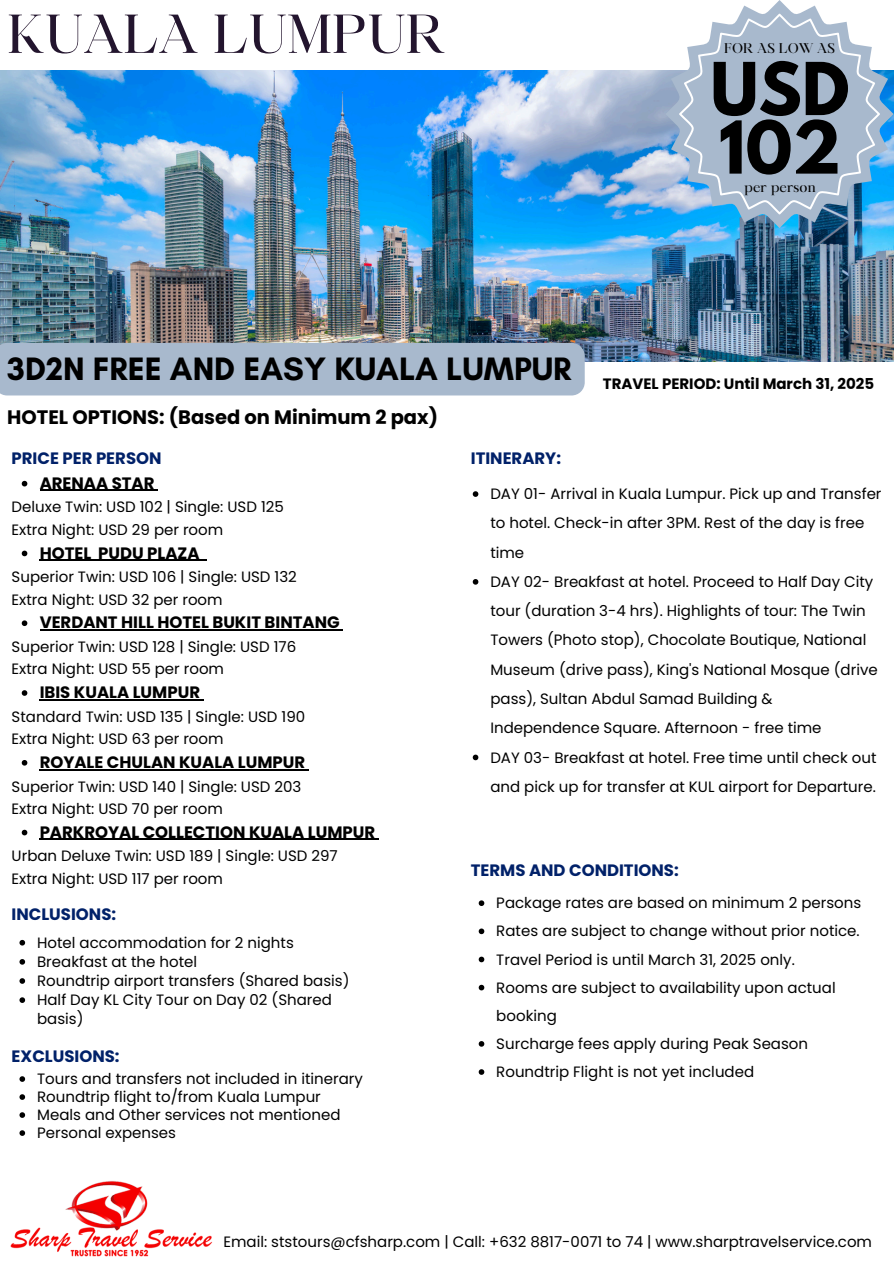
<style>
.page{position:relative;width:894px;height:1264px;background:#fff}
.page>*{position:absolute;margin:0;border:0;box-sizing:border-box;transform-origin:0 0}
.t1{font:700 64.5px/58.5px "League Spartan";color:#000}
.t2{font:52.5px "Maharlika";color:#23152e}
.t3{font:700 33px "Glacial Indifference";color:#000}
.t4{font:700 19.5px "Poppins";color:#000}
.t5{font:700 16.5px "Poppins";color:#000}
.t6{font:700 16.5px "Poppins";color:#012169}
.t7{font:15px/29.2px "Poppins";color:#000}
.t8{font:700 15px "Poppins";color:#000}
.t9{font:13.5px "Maharlika";color:#000}
</style>
<div class="page">
<img style="left:0;top:70px;width:893px;height:291px">
<img style="left:665px;top:0;width:228px;height:228px">
<svg style="left:678px;top:14px;width:201px;height:200px;background:#abbfd3"></svg>
<img style="left:10px;top:1181px;width:203px;height:76px">
<div style="left:0;top:343px;width:584px;height:52px;background:#a8b9cd"></div>
<svg style="left:478px;top:900px;width:6px;height:6px"></svg>
<svg style="left:478px;top:928px;width:6px;height:6px"></svg>
<svg style="left:478px;top:956px;width:6px;height:6px"></svg>
<svg style="left:478px;top:984px;width:6px;height:6px"></svg>
<svg style="left:478px;top:1041px;width:6px;height:5px"></svg>
<svg style="left:478px;top:1069px;width:6px;height:5px"></svg>
<svg style="left:22px;top:481px;width:5px;height:5px"></svg>
<hr style="left:40px;top:490px;width:114px;height:1px;background:#000">
<svg style="left:22px;top:550px;width:5px;height:6px"></svg>
<hr style="left:40px;top:559px;width:51px;height:1px;background:#000">
<hr style="left:98px;top:559px;width:102px;height:1px;background:#000">
<svg style="left:22px;top:620px;width:5px;height:6px"></svg>
<hr style="left:40px;top:629px;width:299px;height:1px;background:#000">
<svg style="left:22px;top:690px;width:5px;height:5px"></svg>
<hr style="left:40px;top:699px;width:160px;height:1px;background:#000">
<svg style="left:22px;top:760px;width:5px;height:5px"></svg>
<hr style="left:40px;top:769px;width:265px;height:1px;background:#000">
<svg style="left:22px;top:829px;width:5px;height:6px"></svg>
<hr style="left:40px;top:838px;width:335px;height:1px;background:#000">
<svg style="left:472px;top:491px;width:6px;height:6px"></svg>
<svg style="left:472px;top:579px;width:6px;height:5px"></svg>
<svg style="left:472px;top:754px;width:6px;height:6px"></svg>
<svg style="left:19px;top:939px;width:6px;height:6px"></svg>
<svg style="left:19px;top:959px;width:6px;height:5px"></svg>
<svg style="left:19px;top:978px;width:6px;height:5px"></svg>
<svg style="left:19px;top:997px;width:6px;height:5px"></svg>
<svg style="left:19px;top:1076px;width:6px;height:5px"></svg>
<svg style="left:19px;top:1094px;width:6px;height:5px"></svg>
<svg style="left:19px;top:1112px;width:6px;height:5px"></svg>
<svg style="left:19px;top:1130px;width:6px;height:5px"></svg>
<p class="t2" style="left:7px;top:13px;width:439px">KUALA LUMPUR</p>
<h1 class="t9" style="left:723px;top:42px;width:112px">FOR AS LOW AS</h1>
<h2 class="t1" style="left:710px;top:68px;width:140px">USD<br>102</h2>
<p class="t9" style="left:744px;top:182px;width:73px">per person</p>
<h3 class="t3" style="left:7px;top:348px;width:565px">3D2N FREE AND EASY KUALA LUMPUR</h3>
<p class="t4" style="left:7px;top:403px;width:432px">HOTEL OPTIONS: (Based on Minimum 2 pax)</p>
<p class="t8" style="left:602px;top:373px;width:273px">TRAVEL PERIOD: Until March 31, 2025</p>
<p class="t6" style="left:12px;top:446px;width:151px">PRICE PER PERSON</p>
<p class="t5" style="left:40px;top:471px;width:116px">ARENAA STAR</p>
<p class="t7" style="left:12px;top:492px;width:274px">Deluxe Twin: USD 102 | Single: USD 125</p>
<p class="t7" style="left:12px;top:515px;width:213px">Extra Night: USD 29 per room</p>
<p class="t5" style="left:40px;top:541px;width:161px">HOTEL PUDU PLAZA</p>
<p class="t7" style="left:12px;top:562px;width:287px">Superior Twin: USD 106 | Single: USD 132</p>
<p class="t7" style="left:12px;top:584px;width:212px">Extra Night: USD 32 per room</p>
<p class="t5" style="left:40px;top:611px;width:301px">VERDANT HILL HOTEL BUKIT BINTANG</p>
<p class="t7" style="left:12px;top:632px;width:286px">Superior Twin: USD 128 | Single: USD 176</p>
<p class="t7" style="left:12px;top:654px;width:214px">Extra Night: USD 55 per room</p>
<p class="t5" style="left:40px;top:680px;width:162px">IBIS KUALA LUMPUR</p>
<p class="t7" style="left:12px;top:701px;width:295px">Standard Twin: USD 135 | Single: USD 190</p>
<p class="t7" style="left:12px;top:724px;width:213px">Extra Night: USD 63 per room</p>
<p class="t5" style="left:40px;top:750px;width:267px">ROYALE CHULAN KUALA LUMPUR</p>
<h5 class="t7" style="left:12px;top:771px;width:291px">Superior Twin: USD 140 | Single: USD 203</h5>
<p class="t7" style="left:12px;top:794px;width:213px">Extra Night: USD 70 per room</p>
<p class="t5" style="left:40px;top:820px;width:337px">PARKROYAL COLLECTION KUALA LUMPUR</p>
<p class="t7" style="left:12px;top:841px;width:327px">Urban Deluxe Twin: USD 189 | Single: USD 297</p>
<h5 class="t7" style="left:12px;top:863px;width:213px">Extra Night: USD 117 per room</h5>
<p class="t6" style="left:12px;top:903px;width:106px">INCLUSIONS:</p>
<h5 class="t7" style="left:37px;top:927px;width:258px">Hotel accommodation for 2 nights</h5>
<p class="t7" style="left:37px;top:947px;width:161px">Breakfast at the hotel</p>
<p class="t7" style="left:37px;top:966px;width:314px">Roundtrip airport transfers (Shared basis)</p>
<p class="t7" style="left:37px;top:990px;width:296px;line-height:19.2px">Half Day KL City Tour on Day 02 (Shared basis)</p>
<p class="t6" style="left:12px;top:1044px;width:109px">EXCLUSIONS:</p>
<h5 class="t7" style="left:37px;top:1064px;width:327px">Tours and transfers not included in itinerary</h5>
<p class="t7" style="left:37px;top:1082px;width:285px">Roundtrip flight to/from Kuala Lumpur</p>
<p class="t7" style="left:37px;top:1100px;width:305px">Meals and Other services not mentioned</p>
<p class="t7" style="left:37px;top:1118px;width:140px">Personal expenses</p>
<p class="t6" style="left:470px;top:446px;width:92px">ITINERARY:</p>
<p class="t7" style="left:490px;top:479px;width:392px">DAY 01- Arrival in Kuala Lumpur. Pick up and Transfer to hotel. Check-in after 3PM. Rest of the day is free time</p>
<p class="t7" style="left:490px;top:567px;width:389px">DAY 02- Breakfast at hotel. Proceed to Half Day City tour (duration 3-4 hrs). Highlights of tour: The Twin Towers (Photo stop), Chocolate Boutique, National Museum (drive pass), King's National Mosque (drive pass), Sultan Abdul Samad Building &amp; Independence Square. Afternoon - free time</p>
<p class="t7" style="left:490px;top:742px;width:387px">DAY 03- Breakfast at hotel. Free time until check out and pick up for transfer at KUL airport for Departure.</p>
<p class="t6" style="left:470px;top:858px;width:209px">TERMS AND CONDITIONS:</p>
<h4 class="t7" style="left:496px;top:888px;width:366px">Package rates are based on minimum 2 persons</h4>
<h5 class="t7" style="left:496px;top:916px;width:365px">Rates are subject to change without prior notice.</h5>
<p class="t7" style="left:496px;top:944px;width:300px">Travel Period is until March 31, 2025 only.</p>
<p class="t7" style="left:496px;top:973px;width:341px;line-height:28.2px">Rooms are subject to availability upon actual booking</p>
<p class="t7" style="left:496px;top:1029px;width:313px">Surcharge fees apply during Peak Season</p>
<p class="t7" style="left:496px;top:1057px;width:259px">Roundtrip Flight is not yet included</p>
<h6 class="t7" style="left:223px;top:1227px;width:650px">Email: ststours@cfsharp.com | Call: +632 8817-0071 to 74 | www.sharptravelservice.com</h6>
</div>
